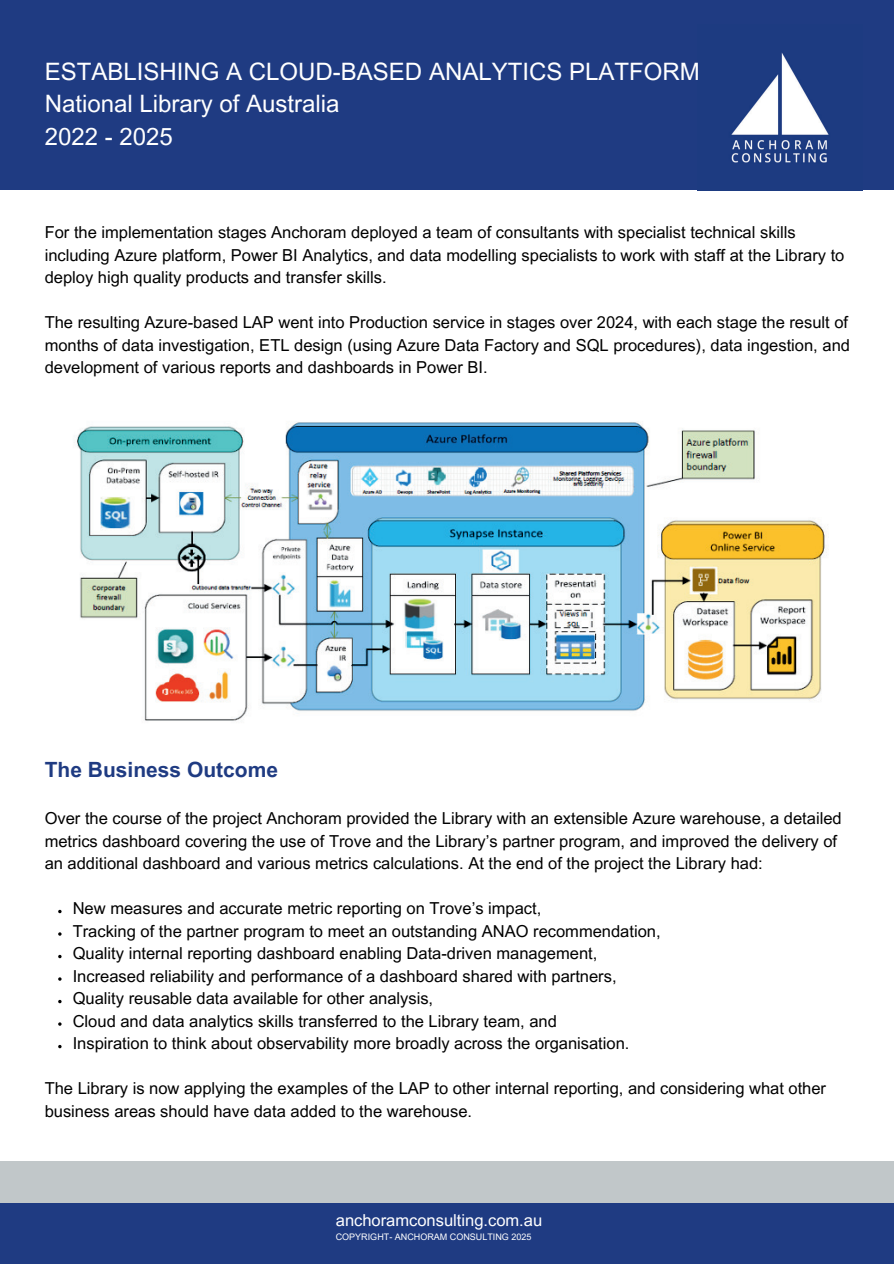
<style>
.page{position:relative;width:894px;height:1264px;background:#fff}
.page>*{position:absolute;margin:0;border:0;box-sizing:border-box;transform-origin:0 0}
.t1{font:24px/32.7px "Arial MT Pro";color:#fff}
.t2{font:700 21px "Arial MT Pro";color:#1f3b82}
.t3{font:16.5px/22.5px "Arial MT Pro";color:#000}
.t4{font:16.5px "Arial MT Pro";color:#fff}
.t5{font:9px "Arial MT Pro";color:#fff}
</style>
<div class="page">
<div style="left:0;top:0;width:893px;height:190px;background:#1f3b82"></div>
<img style="left:731px;top:53px;width:98px;height:110px">
<div style="left:0;top:1203px;width:893px;height:60px;background:#1f3b82"></div>
<div style="left:0;top:1161px;width:893px;height:42px;background:#c1c7c9"></div>
<img style="left:74px;top:422px;width:755px;height:299px">
<svg style="left:58px;top:909px;width:4px;height:4px"></svg>
<svg style="left:58px;top:954px;width:4px;height:4px"></svg>
<svg style="left:58px;top:999px;width:4px;height:4px"></svg>
<svg style="left:58px;top:1044px;width:4px;height:4px"></svg>
<h1 class="t1" style="left:45px;top:56px;width:656px">ESTABLISHING A CLOUD-BASED ANALYTICS PLATFORM<br>National Library of Australia<br>2022 - 2025</h1>
<p class="t3" style="left:45px;top:222px;width:801px">For the implementation stages Anchoram deployed a team of consultants with specialist technical skills including Azure platform, Power BI Analytics, and data modelling specialists to work with staff at the Library to deploy high quality products and transfer skills.</p>
<p class="t3" style="left:45px;top:312px;width:806px;text-align:justify">The resulting Azure-based LAP went into Production service in stages over 2024, with each stage the result of months of data investigation, ETL design (using Azure Data Factory and SQL procedures), data ingestion, and development of various reports and dashboards in Power BI.</p>
<p class="t2" style="left:45px;top:757px;width:235px">The Business Outcome</p>
<p class="t3" style="left:45px;top:808px;width:798px">Over the course of the project Anchoram provided the Library with an extensible Azure warehouse, a detailed metrics dashboard covering the use of Trove and the Library’s partner program, and improved the delivery of an additional dashboard and various metrics calculations. At the end of the project the Library had:</p>
<p class="t3" style="left:73px;top:898px;width:589px">New measures and accurate metric reporting on Trove’s impact,<br>Tracking of the partner program to meet an outstanding ANAO recommendation, Quality internal reporting dashboard enabling Data-driven management, Increased reliability and performance of a dashboard shared with partners, Quality reusable data available for other analysis,<br>Cloud and data analytics skills transferred to the Library team, and<br>Inspiration to think about observability more broadly across the organisation.</p>
<p class="t3" style="left:45px;top:1078px;width:782px">The Library is now applying the examples of the LAP to other internal reporting, and considering what other business areas should have data added to the warehouse.</p>
<p class="t4" style="left:336px;top:1210px;width:208px">anchoramconsulting.com.au</p>
<p class="t5" style="left:336px;top:1231px;width:197px">COPYRIGHT- ANCHORAM CONSULTING 2025</p>
</div>
